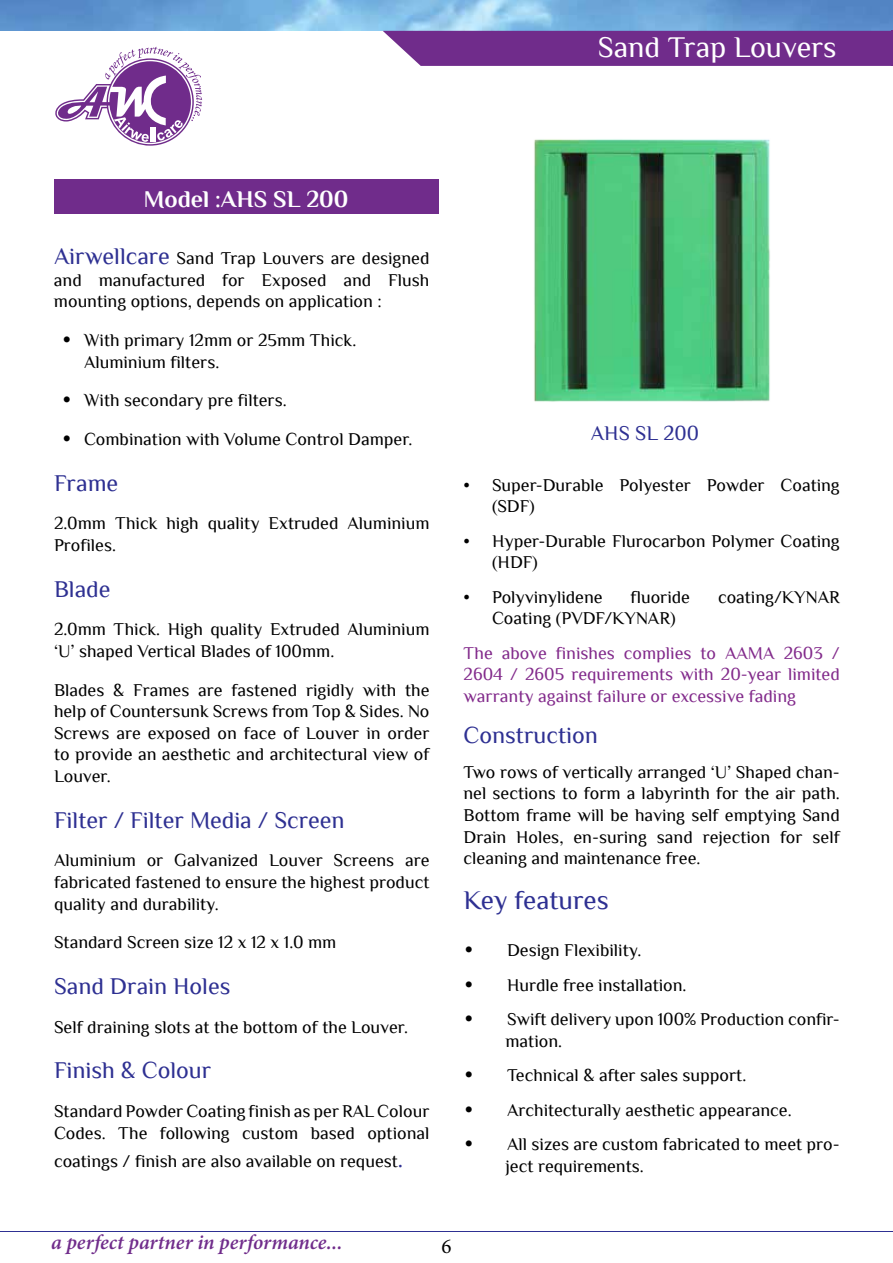
<style>
.page{position:relative;width:893px;height:1263px;background:#fff}
.page>*{position:absolute;margin:0;border:0;box-sizing:border-box;transform-origin:0 0}
.t1{font:30px "Philosopher";color:#fff}
.t2{font:27px "Philosopher";color:#2e3092}
.t3{font:24px "Philosopher";color:#2e3092}
.t4{font:700 24px "Philosopher";color:#fff}
.t5{font:italic 600 21px "Minion Pro";color:#702c8b}
.t6{font:21px "Philosopher";color:#2e3092}
.t7{font:21px "Minion Pro";color:#000}
.t8{font:18px/21.6px "Philosopher";color:#000}
.t9{font:18px/21.6px "Philosopher";color:#822a8b;text-align:justify}
.s1{font-size:24px;color:#2e3092}
.s2{font-family:"Arial";font-weight:900;font-style:italic}
.s3{font-family:"One Stroke Script Let Plain"}
</style>
<div class="page">
<hr style="left:0;top:1231px;width:893px;height:1px;background:#2e3092">
<svg style="left:55px;top:47px;width:147px;height:99px"></svg>
<img style="left:0;top:0;width:893px;height:31px">
<div style="left:383px;top:31px;width:508px;height:35px;background:#702c8b"></div>
<hr style="left:891px;top:31px;width:2px;height:35px;background:#702c8b">
<div style="left:54px;top:180px;width:384px;height:34px;background:#702c8b"></div>
<img style="left:534px;top:139px;width:236px;height:263px">
<h1 class="t1" style="left:598px;top:31px;width:240px">Sand Trap Louvers</h1>
<h3 class="t4" style="left:144px;top:186px;width:206px">Model :AHS SL 200</h3>
<p class="t8" style="left:54px;top:248px;width:377px;text-align:justify"><span class="s1">Airwellcare</span> Sand Trap Louvers are designed and manufactured for Exposed and Flush mounting options, depends on application :</p>
<p class="t8" style="left:84px;top:329px;width:274px;text-indent:-22px"><span class="s2">•</span> With primary 12mm or 25mm Thick.<br>Aluminium filters.</p>
<p class="t8" style="left:61px;top:390px;width:227px"><span class="s2">•</span> With secondary pre filters.</p>
<p class="t8" style="left:61px;top:428px;width:352px"><span class="s2">•</span> Combination with Volume Control Damper.</p>
<h3 class="t3" style="left:54px;top:470px;width:66px">Frame</h3>
<p class="t8" style="left:54px;top:513px;width:377px">2.0mm Thick high quality Extruded Aluminium<br>Profiles.</p>
<h3 class="t3" style="left:54px;top:576px;width:58px">Blade</h3>
<p class="t8" style="left:54px;top:619px;width:377px">2.0mm Thick. High quality Extruded Aluminium ‘U’ shaped Vertical Blades of 100mm.</p>
<p class="t8" style="left:54px;top:679px;width:377px;text-align:justify">Blades &amp; Frames are fastened rigidly with the help of Countersunk Screws from Top &amp; Sides. No Screws are exposed on face of Louver in order to provide an aesthetic and architectural view of Louver.</p>
<h3 class="t3" style="left:54px;top:807px;width:292px">Filter / Filter Media / Screen</h3>
<p class="t8" style="left:54px;top:850px;width:377px;text-align:justify">Aluminium or Galvanized Louver Screens are fabricated fastened to ensure the highest product quality and durability.</p>
<p class="t8" style="left:54px;top:931px;width:284px">Standard Screen size 12 x 12 x 1.0 mm</p>
<h3 class="t3" style="left:54px;top:973px;width:178px">Sand Drain Holes</h3>
<p class="t8" style="left:54px;top:1016px;width:355px">Self draining slots at the bottom of the Louver.</p>
<h3 class="t3" style="left:54px;top:1058px;width:159px">Finish &amp; Colour</h3>
<p class="t8" style="left:54px;top:1100px;width:377px">Standard Powder Coating finish as per RAL Colour<br>Codes. The following custom based optional</p>
<p class="t8" style="left:54px;top:1151px;width:351px">coatings / finish are also available on request<span class="s1">.</span></p>
<p class="t6" style="left:591px;top:422px;width:110px">AHS SL 200</p>
<p class="t8" style="left:492px;top:474px;width:349px;text-indent:-28px"><span class="s3">•</span> Super-Durable Polyester Powder Coating (SDF)</p>
<p class="t8" style="left:492px;top:530px;width:349px;text-indent:-28px"><span class="s3">•</span> Hyper-Durable Flurocarbon Polymer Coating (HDF)</p>
<p class="t8" style="left:463px;top:586px;width:141px"><span class="s3">•</span> Polyvinylidene</p>
<p class="t8" style="left:631px;top:586px;width:61px">fluoride</p>
<p class="t8" style="left:718px;top:586px;width:123px">coating/KYNAR</p>
<p class="t8" style="left:492px;top:608px;width:185px">Coating (PVDF/KYNAR)</p>
<p class="t9" style="left:463px;top:642px;width:378px">The above finishes complies to AAMA 2603 / 2604 / 2605 requirements with 20-year limited warranty against failure or excessive fading</p>
<h3 class="t3" style="left:463px;top:723px;width:136px">Construction</h3>
<p class="t8" style="left:463px;top:761px;width:378px;text-align:justify">Two rows of vertically arranged ‘U’ Shaped chan&shy;nel sections to form a labyrinth for the air path.<br>Bottom frame will be having self emptying Sand Drain Holes, en-suring sand rejection for self cleaning and maintenance free.</p>
<h2 class="t2" style="left:463px;top:886px;width:147px">Key features</h2>
<p class="t8" style="left:463px;top:940px;width:179px"><span class="s2">•</span> Design Flexibility.</p>
<p class="t8" style="left:463px;top:974px;width:224px"><span class="s2">•</span> Hurdle free installation.</p>
<p class="t8" style="left:505px;top:1009px;width:336px;text-indent:-42px"><span class="s2">•</span> Swift delivery upon 100% Production confir&shy;mation.</p>
<p class="t8" style="left:463px;top:1064px;width:284px"><span class="s2">•</span> Technical &amp; after sales support.</p>
<p class="t8" style="left:463px;top:1099px;width:330px"><span class="s2">•</span> Architecturally aesthetic appearance.</p>
<p class="t8" style="left:505px;top:1133px;width:336px;text-indent:-42px"><span class="s2">•</span> All sizes are custom fabricated to meet pro&shy;ject requirements.</p>
<p class="t5" style="left:51px;top:1227px;width:293px">a perfect partner in performance...</p>
<p class="t7" style="left:441px;top:1232px;width:12px">6</p>
</div>
